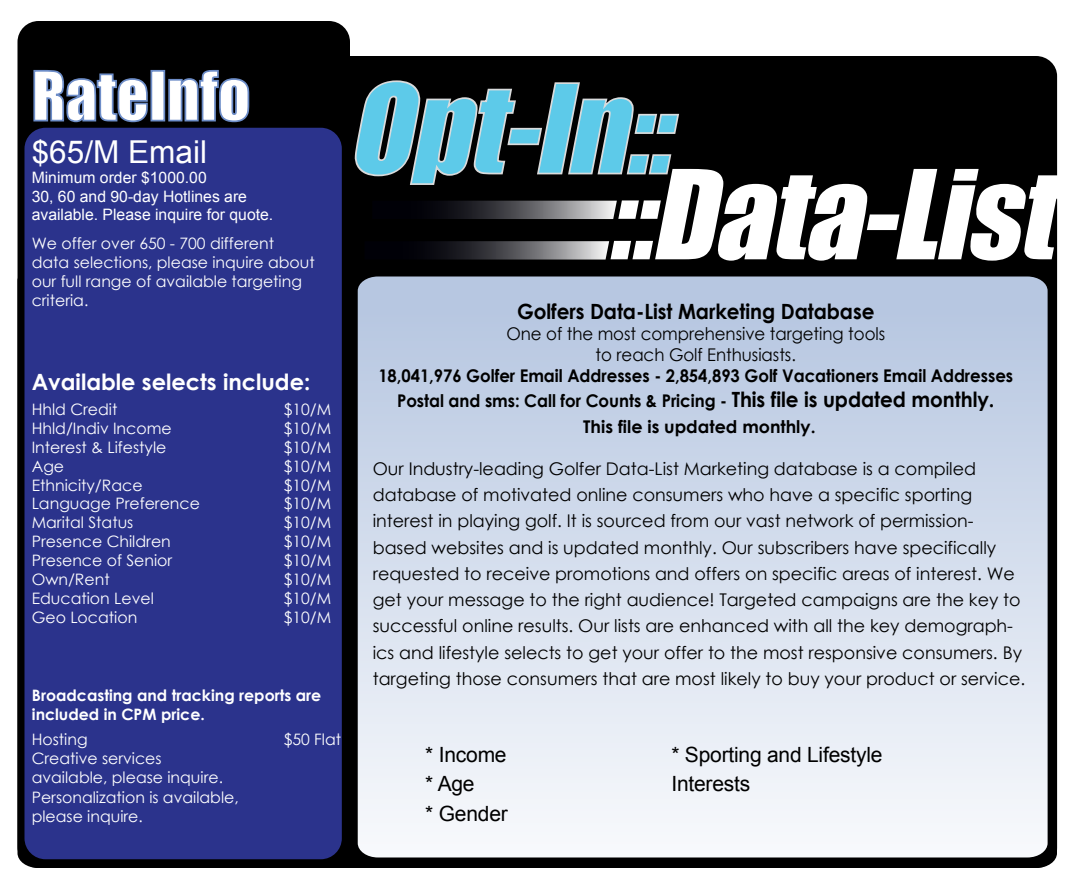
<style>
.page{position:relative;width:1071px;height:882px;background:#fff}
.page>*{position:absolute;margin:0;border:0;box-sizing:border-box;transform-origin:0 0}
.t1{font:italic 114.27px "Impact";color:#fff}
.t2{font:italic 114.27px "Impact";color:#5dcae9}
.t3{font:63px "Impact";color:#fff}
.t4{font:31.5px "Arial";color:#fff}
.t5{font:700 22.4px "Century Gothic";color:#fff}
.t6{font:21px/29.8px "Arial";letter-spacing:-.01em;color:#000}
.t7{font:700 21px "Century Gothic";letter-spacing:-.005em;color:#000;scale:.95 1}
.t8{font:17.5px/26.2px "Century Gothic";color:#000}
.t9{font:700 17.5px/25.2px "Century Gothic";letter-spacing:-.005em;color:#000;text-align:center;scale:.95 1}
.t10{font:17.5px/21px "Century Gothic";color:#000;text-align:center;scale:.95 1}
.t11{font:700 17.5px "Century Gothic";letter-spacing:-.005em;color:#000}
.t12{font:15.75px/18.9px "Century Gothic";color:#fff}
.t13{font:15.75px/18.9px "Arial";color:#fff}
.t14{font:700 15.75px/18.9px "Century Gothic";color:#fff}
.s1{font-size:21px}
</style>
<div class="page">
<div style="left:18px;top:21px;width:332px;height:847px;background:#000;border-radius:21px"></div>
<div style="left:322px;top:56px;width:735px;height:812px;background:#000;border-radius:21px"></div>
<div style="left:24px;top:128px;width:318px;height:731px;background:#2b338c;border-radius:21px"></div>
<svg style="left:358px;top:276px;width:690px;height:582px;background:#d5deed"></svg>
<svg style="left:33px;top:69px;width:115px;height:54px"></svg>
<div style="left:150px;top:70px;width:15px;height:51px;border:2px solid #6d8dc8"></div>
<svg style="left:168px;top:69px;width:82px;height:54px"></svg>
<svg style="left:354px;top:80px;width:325px;height:105px"></svg>
<svg style="left:425px;top:201px;width:192px;height:18px;background:#5f5f63"></svg>
<svg style="left:418px;top:241px;width:191px;height:19px;background:#5c5c61"></svg>
<h2 class="t3" style="left:32px;top:47px;width:220px">RateInfo</h2>
<h3 class="t4" style="left:32px;top:131px;width:177px">$65/M Email</h3>
<p class="t13" style="left:32px;top:168px;width:243px">Minimum order $1000.00<br>30, 60 and 90-day Hotlines are available. Please inquire for quote.</p>
<p class="t12" style="left:32px;top:234px;width:285px">We offer over 650 - 700 different data selections, please inquire about our full range of available targeting criteria.</p>
<p class="t5" style="left:32px;top:365px;width:280px">Available selects include:</p>
<p class="t12" style="left:32px;top:400px;width:87px">Hhld Credit</p>
<p class="t12" style="left:284px;top:400px;width:49px">$10/M</p>
<p class="t12" style="left:32px;top:419px;width:142px">Hhld/Indiv Income</p>
<p class="t12" style="left:284px;top:419px;width:49px">$10/M</p>
<p class="t12" style="left:32px;top:437px;width:136px">Interest &amp; Lifestyle</p>
<p class="t12" style="left:284px;top:437px;width:49px">$10/M</p>
<p class="t12" style="left:32px;top:456px;width:34px">Age</p>
<p class="t12" style="left:284px;top:456px;width:49px">$10/M</p>
<p class="t12" style="left:32px;top:475px;width:112px">Ethnicity/Race</p>
<p class="t12" style="left:284px;top:475px;width:49px">$10/M</p>
<p class="t12" style="left:32px;top:494px;width:170px">Language Preference</p>
<p class="t12" style="left:284px;top:494px;width:49px">$10/M</p>
<p class="t12" style="left:32px;top:513px;width:103px">Marital Status</p>
<p class="t12" style="left:284px;top:513px;width:49px">$10/M</p>
<p class="t12" style="left:32px;top:532px;width:141px">Presence Children</p>
<p class="t12" style="left:284px;top:532px;width:49px">$10/M</p>
<p class="t12" style="left:32px;top:551px;width:142px">Presence of Senior</p>
<p class="t12" style="left:284px;top:551px;width:49px">$10/M</p>
<p class="t12" style="left:32px;top:570px;width:80px">Own/Rent</p>
<p class="t12" style="left:284px;top:570px;width:49px">$10/M</p>
<p class="t12" style="left:32px;top:589px;width:124px">Education Level</p>
<p class="t12" style="left:284px;top:589px;width:49px">$10/M</p>
<p class="t12" style="left:32px;top:608px;width:107px">Geo Location</p>
<p class="t12" style="left:284px;top:608px;width:49px">$10/M</p>
<p class="t14" style="left:32px;top:685px;width:291px">Broadcasting and tracking reports are included in CPM price.</p>
<p class="t12" style="left:32px;top:730px;width:57px">Hosting</p>
<p class="t12" style="left:284px;top:730px;width:59px">$50 Flat</p>
<p class="t12" style="left:32px;top:748px;width:209px;line-height:19.4px">Creative services available, please inquire.<br>Personalization is available, please inquire.</p>
<h1 class="t2" style="left:348px;top:40px;width:356px">Opt-In::</h1>
<h1 class="t1" style="left:607px;top:126px;width:480px">::Data-List</h1>
<p class="t7" style="left:517px;top:295px;width:378px">Golfers Data-List Marketing Database</p>
<p class="t10" style="left:506px;top:323px;width:400px">One of the most comprehensive targeting tools to reach Golf Enthusiasts.</p>
<p class="t9" style="left:378px;top:362px;width:670px">18,041,976 Golfer Email Addresses - 2,854,893 Golf Vacationers Email Addresses<br>Postal and sms: Call for Counts &amp; Pricing - <span class="s1">This file is updated monthly.</span></p>
<p class="t11" style="left:583px;top:414px;width:234px">This file is updated monthly.</p>
<p class="t8" style="left:373px;top:455px;width:654px">Our Industry-leading Golfer Data-List Marketing database is a compiled database of motivated online consumers who have a specific sporting interest in playing golf. It is sourced from our vast network of permission&shy;based websites and is updated monthly. Our subscribers have specifically requested to receive promotions and offers on specific areas of interest. We get your message to the right audience! Targeted campaigns are the key to successful online results. Our lists are enhanced with all the key demograph&shy;ics and lifestyle selects to get your offer to the most responsive consumers. By targeting those consumers that are most likely to buy your product or service.</p>
<p class="t6" style="left:425px;top:740px;width:84px">* Income * Age<br>* Gender</p>
<p class="t6" style="left:671px;top:740px;width:213px">* Sporting and Lifestyle<br>Interests</p>
</div>
